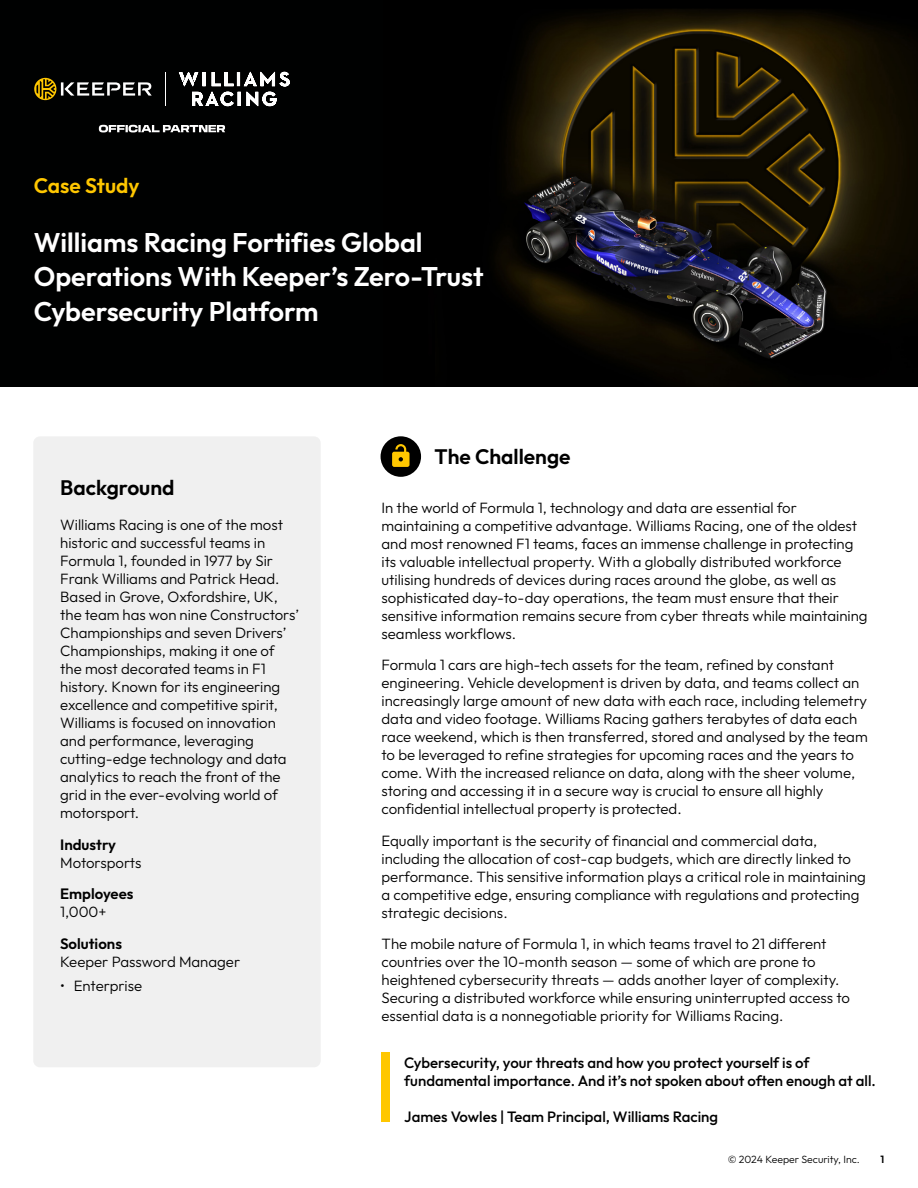
<style>
.page{position:relative;width:918px;height:1188px;background:#fff}
.page>*{position:absolute;margin:0;border:0;box-sizing:border-box;transform-origin:0 0}
.t1{font:600 27px/34.5px "Outfit KS";color:#fff}
.t2{font:600 21px "Outfit KS";color:#000}
.t3{font:600 21px "Outfit KS";color:#ffc700}
.t4{font:300 15px/18px "Outfit KS";color:#000}
.t5{font:500 15px/18px "Outfit KS";color:#000}
.t6{font:600 15px "Outfit KS";color:#000}
.t7{font:300 10.5px "Outfit KS";color:#000}
.t8{font:600 10.5px "Outfit KS";color:#000}
</style>
<div class="page">
<div style="left:0;top:0;width:918px;height:387px;background:#000101"></div>
<img style="left:497px;top:9px;width:421px;height:363px">
<div style="left:33px;top:436px;width:288px;height:631px;background:#f0f0f0;border-radius:7px"></div>
<div style="left:381px;top:436px;width:40px;height:41px;background:#000;border-radius:50%"></div>
<svg style="left:392px;top:444px;width:18px;height:23px"></svg>
<div style="left:382px;top:1053px;width:8px;height:69px;background:#ffc700"></div>
<svg style="left:99px;top:125px;width:126px;height:7px"></svg>
<svg style="left:179px;top:72px;width:111px;height:34px"></svg>
<hr style="left:165px;top:72px;width:1px;height:34px;background:#fff">
<svg style="left:34px;top:78px;width:118px;height:22px"></svg>
<h2 class="t3" style="left:34px;top:172px;width:107px">Case Study</h2>
<h1 class="t1" style="left:34px;top:224px;width:451px">Williams Racing Fortifies Global<br>Operations With Keeper’s Zero-Trust<br>Cybersecurity Platform</h1>
<h2 class="t2" style="left:60px;top:475px;width:116px">Background</h2>
<p class="t4" style="left:60px;top:515px;width:240px">Williams Racing is one of the most historic and successful teams in<br>Formula 1, founded in 1977 by Sir<br>Frank Williams and Patrick Head.<br>Based in Grove, Oxfordshire, UK, the team has won nine Constructors’<br>Championships and seven Drivers’<br>Championships, making it one of the most decorated teams in F1 history. Known for its engineering excellence and competitive spirit,<br>Williams is focused on innovation and performance, leveraging cutting-edge technology and data analytics to reach the front of the grid in the ever-evolving world of motorsport.</p>
<p class="t6" style="left:60px;top:835px;width:57px">Industry</p>
<p class="t4" style="left:60px;top:853px;width:83px">Motorsports</p>
<p class="t6" style="left:60px;top:884px;width:75px">Employees</p>
<p class="t4" style="left:60px;top:902px;width:48px">1,000+</p>
<p class="t6" style="left:60px;top:934px;width:63px">Solutions</p>
<p class="t4" style="left:60px;top:952px;width:182px">Keeper Password Manager</p>
<p class="t4" style="left:60px;top:976px;width:83px">• Enterprise</p>
<h2 class="t2" style="left:435px;top:444px;width:138px">The Challenge</h2>
<p class="t4" style="left:382px;top:498px;width:488px">In the world of Formula 1, technology and data are essential for maintaining a competitive advantage. Williams Racing, one of the oldest and most renowned F1 teams, faces an immense challenge in protecting its valuable intellectual property. With a globally distributed workforce utilising hundreds of devices during races around the globe, as well as sophisticated day-to-day operations, the team must ensure that their sensitive information remains secure from cyber threats while maintaining seamless workflows.</p>
<p class="t4" style="left:382px;top:656px;width:488px">Formula 1 cars are high-tech assets for the team, refined by constant engineering. Vehicle development is driven by data, and teams collect an increasingly large amount of new data with each race, including telemetry data and video footage. Williams Racing gathers terabytes of data each race weekend, which is then transferred, stored and analysed by the team to be leveraged to refine strategies for upcoming races and the years to come. With the increased reliance on data, along with the sheer volume, storing and accessing it in a secure way is crucial to ensure all highly confidential intellectual property is protected.</p>
<p class="t4" style="left:382px;top:831px;width:486px">Equally important is the security of financial and commercial data, including the allocation of cost-cap budgets, which are directly linked to performance. This sensitive information plays a critical role in maintaining a competitive edge, ensuring compliance with regulations and protecting strategic decisions.</p>
<p class="t4" style="left:382px;top:935px;width:470px">The mobile nature of Formula 1, in which teams travel to 21 different countries over the 10-month season — some of which are prone to heightened cybersecurity threats — adds another layer of complexity.<br>Securing a distributed workforce while ensuring uninterrupted access to essential data is a nonnegotiable priority for Williams Racing.</p>
<p class="t5" style="left:404px;top:1053px;width:473px">Cybersecurity, your threats and how you protect yourself is of fundamental importance. And it’s not spoken about often enough at all.</p>
<p class="t5" style="left:404px;top:1107px;width:315px">James Vowles | Team Principal, Williams Racing</p>
<p class="t7" style="left:728px;top:1153px;width:134px">© 2024 Keeper Security, Inc.</p>
<p class="t8" style="left:880px;top:1153px;width:5px">1</p>
</div>
